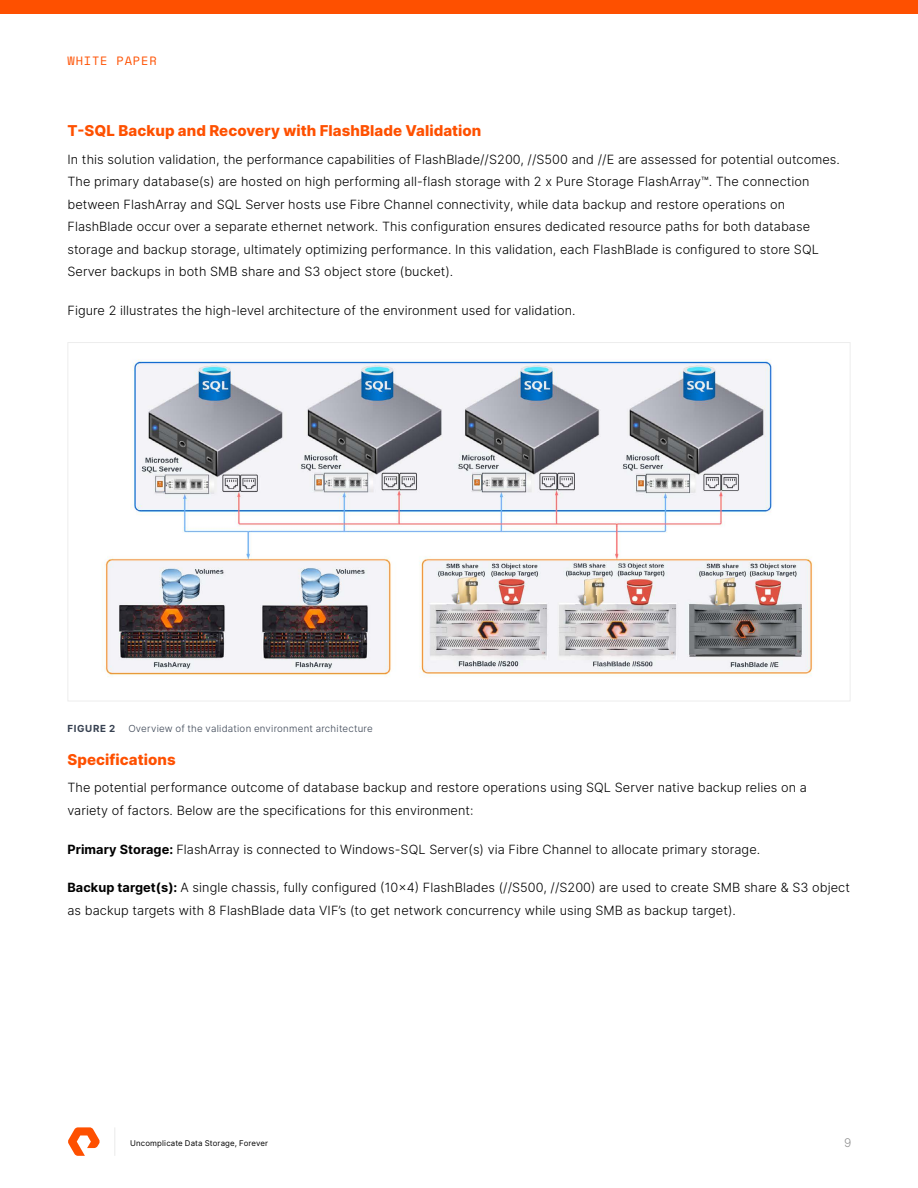
<style>
.page{position:relative;width:918px;height:1188px;background:#fff}
.page>*{position:absolute;margin:0;border:0;box-sizing:border-box;transform-origin:0 0}
.t1{font:800 15px "Inter";letter-spacing:.005em;color:#fe5000}
.t2{font:300 12.75px/22.5px "Inter";letter-spacing:.005em;color:#000}
.t3{font:12px "Space Mono";letter-spacing:.07em;color:#fe5000}
.t4{font:300 12px "Inter";color:#919191}
.t5{font:300 9.75px "Inter";letter-spacing:.025em;color:#374151}
.t6{font:700 9.75px "Inter";letter-spacing:.07em;color:#374151}
.t7{font:7.8px "Inter";letter-spacing:.02em;color:#000}
.s1{font-weight:700}
</style>
<div class="page">
<div style="left:0;top:0;width:918px;height:14px;background:#fe5000"></div>
<svg style="left:114px;top:1128px;width:1px;height:28px"></svg>
<svg style="left:68px;top:1127px;width:32px;height:29px"></svg>
<img style="left:104px;top:359px;width:709px;height:318px">
<p class="t3" style="left:68px;top:52px;width:91px">WHITE PAPER</p>
<p class="t1" style="left:68px;top:120px;width:415px">T-SQL Backup and Recovery with FlashBlade Validation</p>
<p class="t2" style="left:68px;top:148px;width:774px">In this solution validation, the performance capabilities of FlashBlade//S200, //S500 and //E are assessed for potential outcomes.<br>The primary database(s) are hosted on high performing all-flash storage with 2 x Pure Storage FlashArray™. The connection between FlashArray and SQL Server hosts use Fibre Channel connectivity, while data backup and restore operations on FlashBlade occur over a separate ethernet network. This configuration ensures dedicated resource paths for both database storage and backup storage, ultimately optimizing performance. In this validation, each FlashBlade is configured to store SQL Server backups in both SMB share and S3 object store (bucket).</p>
<p class="t2" style="left:68px;top:299px;width:510px">Figure 2 illustrates the high-level architecture of the environment used for validation.</p>
<p class="t6" style="left:68px;top:721px;width:49px">FIGURE 2</p>
<p class="t5" style="left:128px;top:721px;width:246px">Overview of the validation environment architecture</p>
<p class="t1" style="left:68px;top:748px;width:110px">Specifications</p>
<p class="t2" style="left:68px;top:776px;width:741px">The potential performance outcome of database backup and restore operations using SQL Server native backup relies on a variety of factors. Below are the specifications for this environment:</p>
<p class="t2" style="left:68px;top:838px;width:694px"><span class="s1">Primary Storage:</span> FlashArray is connected to Windows-SQL Server(s) via Fibre Channel to allocate primary storage.</p>
<p class="t2" style="left:68px;top:876px;width:784px"><span class="s1">Backup target(s):</span> A single chassis, fully configured (10x4) FlashBlades (//S500, //S200) are used to create SMB share &amp; S3 object as backup targets with 8 FlashBlade data VIF’s (to get network concurrency while using SMB as backup target).</p>
<p class="t7" style="left:130px;top:1137px;width:140px">Uncomplicate Data Storage, Forever</p>
<p class="t4" style="left:844px;top:1135px;width:9px">9</p>
</div>
